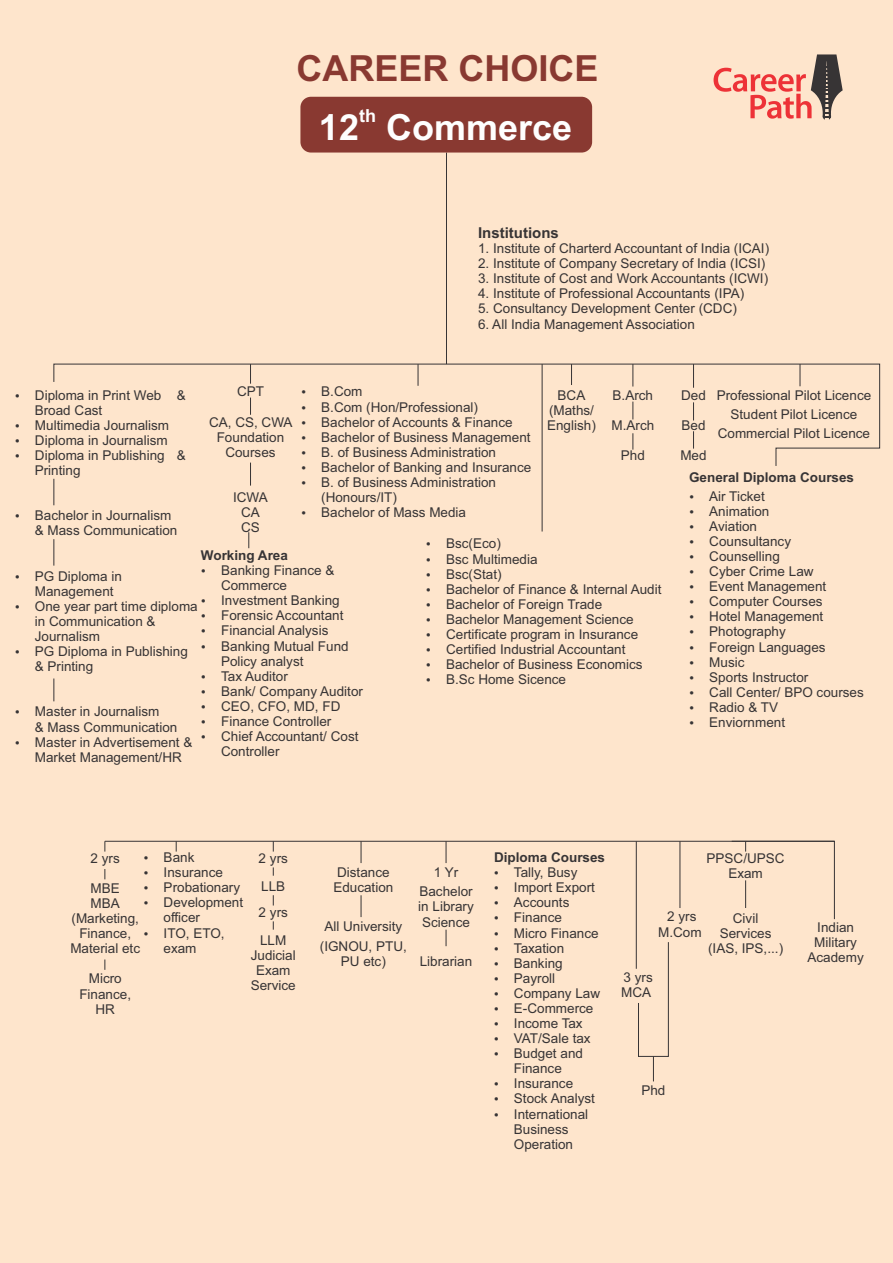
<style>
.page{position:relative;width:893px;height:1263px;background:#fee5cc}
.page>*{position:absolute;margin:0;border:0;box-sizing:border-box;transform-origin:0 0}
.t1{font:700 36px "Arial";color:#893931}
.t2{font:700 36px "Arial";color:#fefefe}
.t3{font:700 18px "Arial";color:#fefefe}
.t4{font:700 15px "Arial";color:#373435}
.t5{font:13.5px/15.1px "Arial";color:#373435}
.t6{font:700 13.5px "Arial";color:#373435}
</style>
<div class="page">
<hr style="left:446px;top:153px;width:1px;height:211px;background:#373435">
<svg style="left:53px;top:363px;width:827px;height:104px"></svg>
<svg style="left:250px;top:364px;width:1px;height:20px"></svg>
<svg style="left:250px;top:398px;width:1px;height:17px"></svg>
<svg style="left:418px;top:364px;width:1px;height:22px"></svg>
<svg style="left:250px;top:463px;width:1px;height:23px"></svg>
<svg style="left:248px;top:532px;width:1px;height:16px"></svg>
<hr style="left:542px;top:364px;width:1px;height:167px;background:#373435">
<svg style="left:571px;top:364px;width:1px;height:21px"></svg>
<svg style="left:632px;top:364px;width:1px;height:22px"></svg>
<svg style="left:632px;top:402px;width:1px;height:17px"></svg>
<svg style="left:632px;top:433px;width:1px;height:17px"></svg>
<svg style="left:693px;top:364px;width:1px;height:24px"></svg>
<svg style="left:693px;top:402px;width:1px;height:18px"></svg>
<svg style="left:693px;top:431px;width:1px;height:18px"></svg>
<svg style="left:800px;top:364px;width:1px;height:22px"></svg>
<svg style="left:53px;top:479px;width:1px;height:26px"></svg>
<svg style="left:53px;top:539px;width:1px;height:27px"></svg>
<svg style="left:53px;top:678px;width:1px;height:23px"></svg>
<hr style="left:105px;top:841px;width:729px;height:1px;background:#373435">
<hr style="left:636px;top:841px;width:1px;height:128px;background:#373435">
<hr style="left:680px;top:841px;width:1px;height:67px;background:#373435">
<svg style="left:361px;top:841px;width:1px;height:22px"></svg>
<svg style="left:638px;top:942px;width:31px;height:139px"></svg>
<svg style="left:731px;top:840px;width:104px;height:80px"></svg>
<div style="left:300px;top:97px;width:292px;height:56px;background:#893931;border-radius:11px"></div>
<svg style="left:713px;top:54px;width:130px;height:66px"></svg>
<svg style="left:446px;top:841px;width:1px;height:22px"></svg>
<svg style="left:446px;top:930px;width:1px;height:16px"></svg>
<svg style="left:361px;top:895px;width:1px;height:22px"></svg>
<h1 class="t1" style="left:296px;top:55px;width:304px">CAREER CHOICE</h1>
<h2 class="t3" style="left:359px;top:109px;width:18px">th</h2>
<h1 class="t2" style="left:319px;top:114px;width:255px">12 Commerce</h1>
<p class="t4" style="left:478px;top:227px;width:82px">Institutions</p>
<p class="t5" style="left:478px;top:242px;width:293px">1. Institute of Charterd Accountant of India (ICAI)</p>
<p class="t5" style="left:478px;top:257px;width:289px">2. Institute of Company Secretary of India (ICSI)</p>
<p class="t5" style="left:478px;top:272px;width:292px">3. Institute of Cost and Work Accountants (ICWI)</p>
<p class="t5" style="left:478px;top:287px;width:268px">4. Institute of Professional Accountants (IPA)</p>
<p class="t5" style="left:478px;top:302px;width:260px">5. Consultancy Development Center (CDC)</p>
<p class="t5" style="left:478px;top:317px;width:218px">6. All India Management Association</p>
<p class="t5" style="left:237px;top:385px;width:28px">CPT</p>
<p class="t5" style="left:209px;top:415px;width:85px;text-align:center">CA, CS, CWA<br>Foundation<br>Courses</p>
<p class="t5" style="left:233px;top:491px;width:36px;text-align:center">ICWA<br>CA<br>CS</p>
<p class="t5" style="left:321px;top:385px;width:212px">B.Com<br>B.Com (Hon/Professional)<br>Bachelor of Accounts &amp; Finance<br>Bachelor of Business Management<br>B. of Business Administration<br>Bachelor of Banking and Insurance<br>B. of Business Administration (Honours/IT)<br>Bachelor of Mass Media</p>
<p class="t5" style="left:446px;top:537px;width:217px">Bsc(Eco)<br>Bsc Multimedia<br>Bsc(Stat)<br>Bachelor of Finance &amp; Internal Audit<br>Bachelor of Foreign Trade<br>Bachelor Management Science<br>Certificate program in Insurance<br>Certified Industrial Accountant<br>Bachelor of Business Economics<br>B.Sc Home Sicence</p>
<p class="t5" style="left:35px;top:389px;width:152px">Diploma in Print Web &amp;<br>Broad Cast<br>Multimedia Journalism<br>Diploma in Journalism<br>Diploma in Publishing &amp;<br>Printing</p>
<p class="t5" style="left:35px;top:509px;width:144px">Bachelor in Journalism &amp; Mass Communication</p>
<p class="t5" style="left:35px;top:570px;width:164px">PG Diploma in<br>Management<br>One year part time diploma in Communication &amp;<br>Journalism<br>PG Diploma in Publishing &amp; Printing</p>
<p class="t5" style="left:35px;top:705px;width:159px">Master in Journalism<br>&amp; Mass Communication<br>Master in Advertisement &amp;<br>Market Management/HR</p>
<p class="t5" style="left:547px;top:389px;width:50px;text-align:center">BCA (Maths/<br>English)</p>
<p class="t5" style="left:613px;top:389px;width:42px">B.Arch</p>
<p class="t5" style="left:611px;top:419px;width:44px">M.Arch</p>
<p class="t5" style="left:621px;top:449px;width:26px">Phd</p>
<p class="t6" style="left:201px;top:550px;width:89px">Working Area</p>
<p class="t5" style="left:221px;top:564px;width:143px">Banking Finance &amp;<br>Commerce<br>Investment Banking<br>Forensic Accountant<br>Financial Analysis<br>Banking Mutual Fund<br>Policy analyst<br>Tax Auditor<br>Bank/ Company Auditor<br>CEO, CFO, MD, FD<br>Finance Controller<br>Chief Accountant/ Cost<br>Controller</p>
<p class="t5" style="left:717px;top:387px;width:156px;line-height:18.9px;text-align:center">Professional Pilot Licence<br>Student Pilot Licence<br>Commercial Pilot Licence</p>
<p class="t6" style="left:689px;top:472px;width:167px">General Diploma Courses</p>
<p class="t5" style="left:709px;top:490px;width:156px">Air Ticket<br>Animation<br>Aviation<br>Counsultancy<br>Counselling<br>Cyber Crime Law<br>Event Management<br>Computer Courses<br>Hotel Management<br>Photography<br>Foreign Languages<br>Music<br>Sports Instructor<br>Call Center/ BPO courses<br>Radio &amp; TV<br>Enviornment</p>
<p class="t5" style="left:681px;top:389px;width:26px">Ded</p>
<p class="t5" style="left:681px;top:419px;width:26px">Bed</p>
<p class="t5" style="left:680px;top:449px;width:28px">Med</p>
<p class="t5" style="left:91px;top:852px;width:31px">2 yrs</p>
<p class="t5" style="left:70px;top:882px;width:71px;text-align:center">MBE<br>MBA (Marketing,<br>Finance,<br>Material etc</p>
<p class="t5" style="left:79px;top:972px;width:53px;text-align:center">Micro<br>Finance,<br>HR</p>
<p class="t5" style="left:164px;top:851px;width:81px">Bank<br>Insurance<br>Probationary<br>Development officer<br>ITO, ETO, exam</p>
<p class="t5" style="left:259px;top:845px;width:31px;line-height:28.2px">2 yrs<br>LLB</p>
<p class="t5" style="left:259px;top:899px;width:31px;line-height:28.2px">2 yrs<br>LLM</p>
<p class="t5" style="left:251px;top:949px;width:47px;text-align:center">Judicial<br>Exam<br>Service</p>
<p class="t5" style="left:333px;top:866px;width:62px">Distance<br>Education</p>
<p class="t5" style="left:320px;top:918px;width:89px;line-height:19.6px;text-align:center">All University (IGNOU, PTU,</p>
<p class="t5" style="left:341px;top:955px;width:47px">PU etc)</p>
<p class="t5" style="left:419px;top:863px;width:55px;line-height:19.6px;text-align:center">1 Yr<br>Bachelor</p>
<p class="t5" style="left:418px;top:900px;width:57px">in Library<br>Science</p>
<p class="t5" style="left:420px;top:955px;width:54px">Librarian</p>
<p class="t6" style="left:494px;top:852px;width:113px">Diploma Courses</p>
<p class="t5" style="left:514px;top:866px;width:88px">Tally, Busy<br>Import Export<br>Accounts<br>Finance<br>Micro Finance<br>Taxation<br>Banking<br>Payroll<br>Company Law<br>E-Commerce<br>Income Tax<br>VAT/Sale tax<br>Budget and<br>Finance<br>Insurance<br>Stock Analyst<br>International<br>Business<br>Operation</p>
<p class="t5" style="left:707px;top:852px;width:80px;text-align:center">PPSC/UPSC<br>Exam</p>
<p class="t5" style="left:708px;top:912px;width:77px;text-align:center">Civil<br>Services (IAS, IPS,...)</p>
<p class="t5" style="left:807px;top:921px;width:58px;text-align:center">Indian<br>Military<br>Academy</p>
<p class="t5" style="left:658px;top:910px;width:45px;text-align:center">2 yrs<br>M.Com</p>
<p class="t5" style="left:621px;top:971px;width:33px">3 yrs<br>MCA</p>
<p class="t5" style="left:641px;top:1084px;width:26px">Phd</p>
</div>
